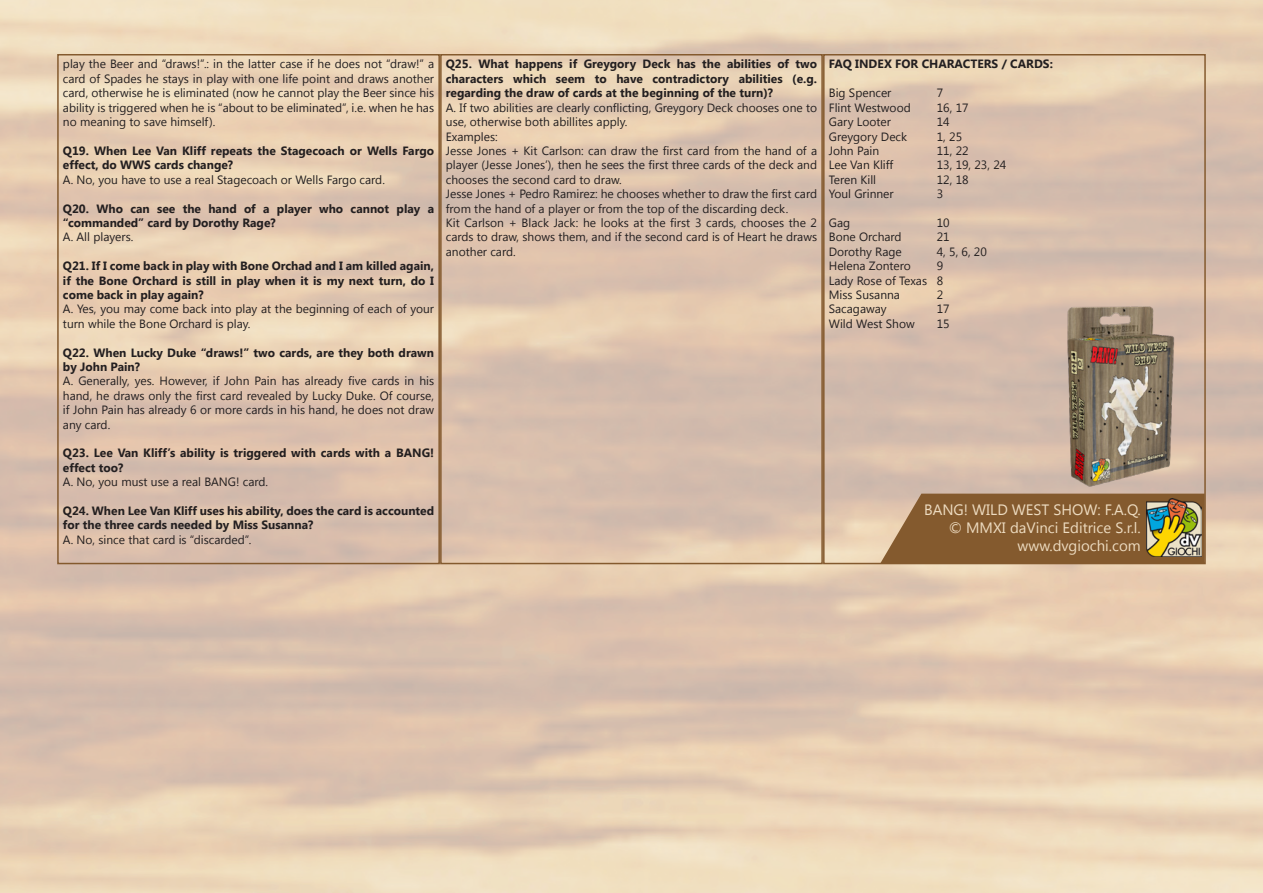
<style>
.page{position:relative;width:1263px;height:893px;background:#fff}
.page>*{position:absolute;margin:0;border:0;box-sizing:border-box;transform-origin:0 0}
.t1{font:15px/18px "Segoe UI";color:#eddbc0;text-align:right}
.t2{font:12px/14.4px "Segoe UI";color:#231f20;text-align:justify}
.t3{font:700 12px/14.4px "Segoe UI";color:#231f20}
</style>
<div class="page">
<div style="left:57px;top:54px;width:383px;height:510px;border:2px solid #845a2e"></div>
<div style="left:440px;top:54px;width:383px;height:510px;border:2px solid #845a2e"></div>
<svg style="left:880px;top:494px;width:323px;height:67px;background:#8b6338"></svg>
<img style="left:1146px;top:498px;width:55px;height:59px">
<div style="left:823px;top:54px;width:383px;height:510px;border:2px solid #845a2e"></div>
<img style="left:1041px;top:304px;width:156px;height:183px">
<p class="t2" style="left:63px;top:57px;width:373px">play the Beer and “draws!”.: in the latter case if he does not “draw!” a card of Spades he stays in play with one life point and draws another card, otherwise he is eliminated (now he cannot play the Beer since his ability is triggered when he is “about to be eliminated”, i.e. when he has no meaning to save himself).</p>
<p class="t3" style="left:63px;top:143px;width:373px">Q19. When Lee Van Kliff repeats the Stagecoach or Wells Fargo effect, do WWS cards change?</p>
<p class="t2" style="left:63px;top:172px;width:324px">A. No, you have to use a real Stagecoach or Wells Fargo card.</p>
<p class="t3" style="left:63px;top:200px;width:373px">Q20. Who can see the hand of a player who cannot play a “commanded” card by Dorothy Rage?</p>
<p class="t2" style="left:63px;top:229px;width:72px">A. All players.</p>
<p class="t3" style="left:63px;top:258px;width:373px;text-align:justify">Q21. If I come back in play with Bone Orchad and I am killed again, if the Bone Orchard is still in play when it is my next turn, do I come back in play again?</p>
<p class="t2" style="left:63px;top:301px;width:373px">A. Yes, you may come back into play at the beginning of each of your turn while the Bone Orchard is play.</p>
<p class="t3" style="left:63px;top:344px;width:373px">Q22. When Lucky Duke “draws!” two cards, are they both drawn by John Pain?</p>
<p class="t2" style="left:63px;top:373px;width:373px">A. Generally, yes. However, if John Pain has already five cards in his hand, he draws only the first card revealed by Lucky Duke. Of course, if John Pain has already 6 or more cards in his hand, he does not draw any card.</p>
<p class="t3" style="left:63px;top:445px;width:373px">Q23. Lee Van Kliff’s ability is triggered with cards with a BANG! effect too?</p>
<p class="t2" style="left:63px;top:474px;width:207px">A. No, you must use a real BANG! card.</p>
<p class="t3" style="left:63px;top:503px;width:373px">Q24. When Lee Van Kliff uses his ability, does the card is accounted for the three cards needed by Miss Susanna?</p>
<p class="t2" style="left:63px;top:532px;width:190px">A. No, since that card is “discarded”.</p>
<p class="t3" style="left:446px;top:56px;width:373px;text-align:justify">Q25. What happens if Greygory Deck has the abilities of two characters which seem to have contradictory abilities (e.g. regarding the draw of cards at the beginning of the turn)?</p>
<p class="t2" style="left:446px;top:100px;width:373px;text-align:left">A. If two abilities are clearly conflicting, Greygory Deck chooses one to use, otherwise both abillites apply.<br>Examples:<br>Jesse Jones + Kit Carlson: can draw the first card from the hand of a player (Jesse Jones’), then he sees the first three cards of the deck and chooses the second card to draw.<br>Jesse Jones + Pedro Ramirez: he chooses whether to draw the first card from the hand of a player or from the top of the discarding deck.<br>Kit Carlson + Black Jack: he looks at the first 3 cards, chooses the 2 cards to draw, shows them, and if the second card is of Heart he draws another card.</p>
<p class="t3" style="left:829px;top:56px;width:226px">FAQ INDEX FOR CHARACTERS / CARDS:</p>
<p class="t2" style="left:829px;top:85px;width:64px">Big Spencer</p>
<p class="t2" style="left:937px;top:85px;width:8px">7</p>
<p class="t2" style="left:829px;top:100px;width:83px">Flint Westwood</p>
<p class="t2" style="left:937px;top:100px;width:33px">16, 17</p>
<p class="t2" style="left:829px;top:114px;width:64px">Gary Looter</p>
<p class="t2" style="left:937px;top:114px;width:14px">14</p>
<p class="t2" style="left:829px;top:129px;width:80px">Greygory Deck</p>
<p class="t2" style="left:937px;top:129px;width:27px">1, 25</p>
<p class="t2" style="left:829px;top:143px;width:52px">John Pain</p>
<p class="t2" style="left:937px;top:143px;width:33px">11, 22</p>
<p class="t2" style="left:829px;top:157px;width:66px">Lee Van Kliff</p>
<p class="t2" style="left:937px;top:157px;width:71px">13, 19, 23, 24</p>
<p class="t2" style="left:829px;top:172px;width:49px">Teren Kill</p>
<p class="t2" style="left:937px;top:172px;width:33px">12, 18</p>
<p class="t2" style="left:829px;top:186px;width:66px">Youl Grinner</p>
<p class="t2" style="left:937px;top:186px;width:8px">3</p>
<p class="t2" style="left:829px;top:215px;width:23px">Gag</p>
<p class="t2" style="left:937px;top:215px;width:14px">10</p>
<p class="t2" style="left:829px;top:229px;width:74px">Bone Orchard</p>
<p class="t2" style="left:937px;top:229px;width:14px">21</p>
<p class="t2" style="left:829px;top:244px;width:75px">Dorothy Rage</p>
<p class="t2" style="left:937px;top:244px;width:52px">4, 5, 6, 20</p>
<p class="t2" style="left:829px;top:258px;width:84px">Helena Zontero</p>
<p class="t2" style="left:829px;top:258px;width:116px;text-indent:108px">9<br>Lady Rose of Texas 8<br>Miss Susanna</p>
<p class="t2" style="left:937px;top:287px;width:8px">2</p>
<p class="t2" style="left:829px;top:301px;width:59px">Sacagaway</p>
<p class="t2" style="left:937px;top:301px;width:14px">17</p>
<p class="t2" style="left:829px;top:316px;width:87px">Wild West Show</p>
<p class="t2" style="left:937px;top:316px;width:14px">15</p>
<p class="t1" style="left:924px;top:500px;width:218px">BANG! WILD WEST SHOW: F.A.Q. © MMXI daVinci Editrice S.r.l. www.dvgiochi.com</p>
</div>
